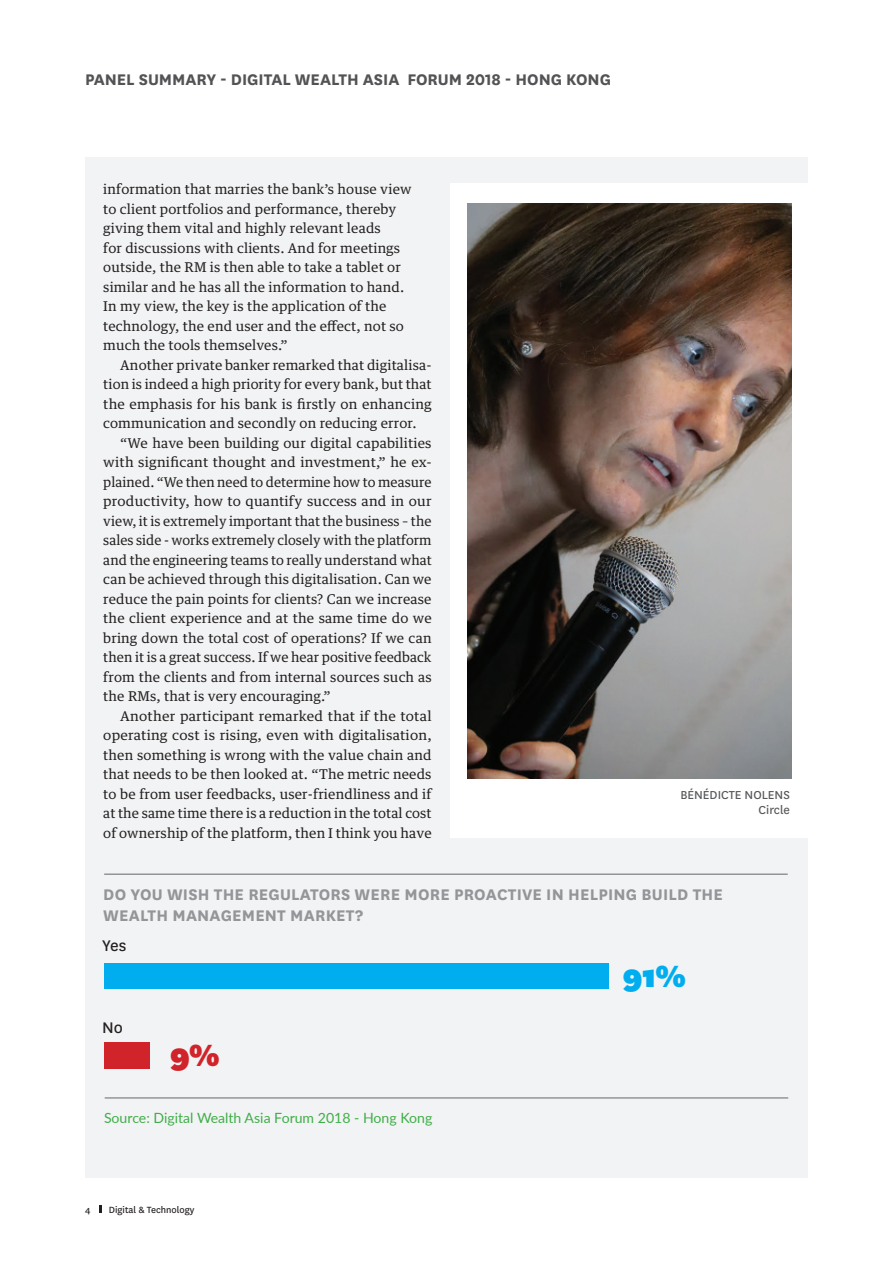
<style>
.page{position:relative;width:893px;height:1263px;background:#fff}
.page>*{position:absolute;margin:0;border:0;box-sizing:border-box;transform-origin:0 0}
.t1{font:900 36px "National";color:#00aeef}
.t2{font:900 36px "National";color:#d1232a}
.t3{font:700 18px/21.6px "National";letter-spacing:.01em;color:#939598}
.t4{font:700 18px "National";letter-spacing:-.005em;color:#535355}
.t5{font:18px "National";color:#231f20}
.t6{font:14.1px "Lato";color:#40ae49}
.t7{font:13.5px/19.5px "Guardian Text Egyp";letter-spacing:.01em;color:#231f20;text-align:justify}
.t8{font:13.5px/15px "National";color:#57585a;text-align:right}
.t9{font:10.5px "National";color:#231f20}
</style>
<div class="page">
<svg style="left:100px;top:1205px;width:2px;height:8px"></svg>
<div style="left:86px;top:157px;width:722px;height:1021px;background:#f2f3f4"></div>
<div style="left:451px;top:184px;width:357px;height:602px;background:#fff"></div>
<img style="left:468px;top:204px;width:323px;height:574px">
<div style="left:451px;top:779px;width:357px;height:59px;background:#fff"></div>
<div style="left:104px;top:964px;width:504px;height:25px;background:#00aeef"></div>
<div style="left:104px;top:1042px;width:46px;height:27px;background:#d1232a"></div>
<hr style="left:105px;top:1097px;width:683px;height:2px;background:#939598">
<hr style="left:104px;top:873px;width:684px;height:2px;background:#939598">
<h2 class="t4" style="left:85px;top:66px;width:527px">PANEL SUMMARY - DIGITAL WEALTH ASIA FORUM 2018 - HONG KONG</h2>
<p class="t7" style="left:103px;top:178px;width:310px;text-align:left">information that marries the bank’s house view to client portfolios and performance, thereby giving them vital and highly relevant leads<br>for discussions with clients. And for meetings outside, the RM is then able to take a tablet or similar and he has all the information to hand.<br>In my view, the key is the application of the technology, the end user and the effect, not so much the tools themselves.”</p>
<p class="t7" style="left:103px;top:354px;width:330px;text-indent:17px">Another private banker remarked that digitalisa&shy;tion is indeed a high priority for every bank, but that the emphasis for his bank is firstly on enhancing communication and secondly on reducing error.</p>
<p class="t7" style="left:103px;top:432px;width:330px;text-indent:17px">“We have been building our digital capabilities with significant thought and investment,” he ex&shy;plained. “We then need to determine how to measure productivity, how to quantify success and in our view, it is extremely important that the business – the sales side - works extremely closely with the platform and the engineering teams to really understand what can be achieved through this digitalisation. Can we reduce the pain points for clients? Can we increase the client experience and at the same time do we bring down the total cost of operations? If we can then it is a great success. If we hear positive feedback from the clients and from internal sources such as the RMs, that is very encouraging.”</p>
<p class="t7" style="left:103px;top:705px;width:330px;text-indent:17px">Another participant remarked that if the total operating cost is rising, even with digitalisation, then something is wrong with the value chain and that needs to be then looked at. “The metric needs to be from user feedbacks, user-friendliness and if at the same time there is a reduction in the total cost of ownership of the platform, then I think you have</p>
<p class="t8" style="left:680px;top:786px;width:111px">BÉNÉDICTE NOLENS<br>Circle</p>
<h2 class="t3" style="left:103px;top:882px;width:621px">DO YOU WISH THE REGULATORS WERE MORE PROACTIVE IN HELPING BUILD THE<br>WEALTH MANAGEMENT MARKET?</h2>
<h2 class="t5" style="left:102px;top:933px;width:26px">Yes</h2>
<h2 class="t5" style="left:102px;top:1015px;width:22px">No</h2>
<h1 class="t2" style="left:170px;top:1030px;width:51px">9%</h1>
<p class="t6" style="left:104px;top:1108px;width:330px">Source: Digital Wealth Asia Forum 2018 - Hong Kong</p>
<p class="t9" style="left:85px;top:1202px;width:7px">4</p>
<p class="t9" style="left:109px;top:1202px;width:87px">Digital &amp; Technology</p>
<h1 class="t1" style="left:623px;top:951px;width:64px">91%</h1>
</div>
